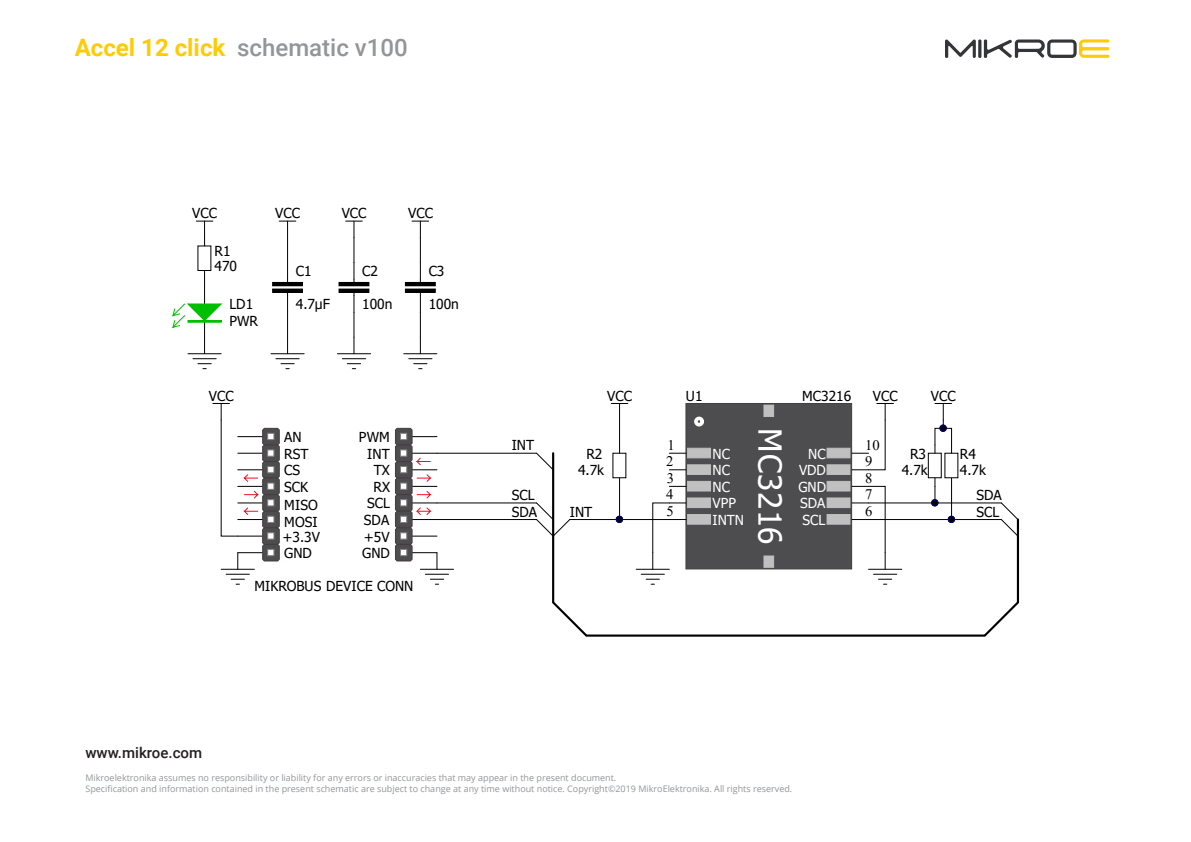
<style>
.page{position:relative;width:1191px;height:842px;background:#fff}
.page>*{position:absolute;margin:0;border:0;box-sizing:border-box;transform-origin:0 0}
.t1{font:31.7px "Tahoma";letter-spacing:.025em;color:#fff}
.t2{font:500 24px "Roboto";color:#939598}
.t3{font:500 15px "Roboto";color:#231f20}
.t4{font:14.6px "Times New Roman";color:#000}
.t5{font:13.8px/16.6px "Tahoma";color:#000}
.t6{font:13.8px "Tahoma";color:#fff}
.t7{font:9px/10.8px "Open Sans";color:#939598}
.s1{font-weight:700;color:#ffcb05}
</style>
<div class="page">
<svg style="left:945px;top:39px;width:164px;height:19px"></svg>
<hr style="left:420px;top:569px;width:33px;height:1px;background:#000">
<svg style="left:395px;top:428px;width:53px;height:157px"></svg>
<svg style="left:196px;top:221px;width:17px;height:25px"></svg>
<svg style="left:213px;top:403px;width:66px;height:182px"></svg>
<div style="left:686px;top:403px;width:165px;height:166px;background:#4d4d4f;border:1px solid #443c3e"></div>
<div style="left:687px;top:448px;width:23px;height:10px;background:#c0c0c0"></div>
<div style="left:827px;top:448px;width:23px;height:10px;background:#c0c0c0"></div>
<div style="left:764px;top:405px;width:9px;height:11px;background:#c0c0c0"></div>
<div style="left:694px;top:417px;width:10px;height:9px;border:4px solid #fff;border-radius:50%"></div>
<svg style="left:552px;top:451px;width:468px;height:186px"></svg>
<hr style="left:636px;top:569px;width:33px;height:1px;background:#000">
<svg style="left:641px;top:502px;width:45px;height:83px"></svg>
<hr style="left:570px;top:519px;width:99px;height:1px;background:#000">
<hr style="left:619px;top:486px;width:1px;height:33px;background:#000">
<svg style="left:616px;top:516px;width:6px;height:6px"></svg>
<svg style="left:611px;top:403px;width:17px;height:50px"></svg>
<hr style="left:868px;top:519px;width:133px;height:1px;background:#000">
<hr style="left:868px;top:503px;width:133px;height:1px;background:#000">
<svg style="left:1000px;top:502px;width:19px;height:35px"></svg>
<hr style="left:868px;top:569px;width:33px;height:1px;background:#000">
<svg style="left:852px;top:486px;width:44px;height:99px"></svg>
<svg style="left:852px;top:403px;width:41px;height:67px"></svg>
<hr style="left:437px;top:519px;width:99px;height:1px;background:#000">
<hr style="left:437px;top:503px;width:99px;height:1px;background:#000">
<svg style="left:535px;top:502px;width:36px;height:35px"></svg>
<div style="left:928px;top:453px;width:13px;height:25px;border:1px solid #000"></div>
<svg style="left:934px;top:478px;width:1px;height:22px"></svg>
<svg style="left:931px;top:500px;width:7px;height:6px"></svg>
<hr style="left:951px;top:486px;width:1px;height:33px;background:#000">
<svg style="left:948px;top:516px;width:6px;height:6px"></svg>
<svg style="left:934px;top:403px;width:18px;height:50px"></svg>
<svg style="left:171px;top:271px;width:51px;height:98px"></svg>
<div style="left:272px;top:289px;width:30px;height:3px;border:1px solid #000"></div>
<div style="left:272px;top:282px;width:30px;height:4px;border:1px solid #000"></div>
<hr style="left:271px;top:353px;width:33px;height:1px;background:#000">
<svg style="left:279px;top:221px;width:17px;height:61px"></svg>
<svg style="left:276px;top:292px;width:23px;height:77px"></svg>
<div style="left:339px;top:289px;width:30px;height:3px;border:1px solid #000"></div>
<div style="left:339px;top:282px;width:30px;height:4px;border:1px solid #000"></div>
<hr style="left:337px;top:353px;width:33px;height:1px;background:#000">
<svg style="left:346px;top:221px;width:16px;height:61px"></svg>
<svg style="left:342px;top:292px;width:23px;height:77px"></svg>
<div style="left:405px;top:289px;width:30px;height:3px;border:1px solid #000"></div>
<div style="left:405px;top:282px;width:30px;height:4px;border:1px solid #000"></div>
<hr style="left:404px;top:353px;width:33px;height:1px;background:#000">
<svg style="left:412px;top:221px;width:17px;height:61px"></svg>
<svg style="left:409px;top:292px;width:23px;height:77px"></svg>
<hr style="left:437px;top:453px;width:99px;height:1px;background:#000">
<svg style="left:535px;top:452px;width:19px;height:19px"></svg>
<h2 class="t2" style="left:75px;top:31px;width:334px"><span class="s1">Accel 12 click</span> schematic v100</h2>
<h3 class="t5" style="left:192px;top:206px;width:26px">VCC</h3>
<h3 class="t5" style="left:214px;top:245px;width:24px;line-height:14.9px">R1<br>470</h3>
<h3 class="t5" style="left:229px;top:297px;width:30px">LD1<br>PWR</h3>
<h3 class="t5" style="left:275px;top:206px;width:26px">VCC</h3>
<h3 class="t5" style="left:342px;top:206px;width:26px">VCC</h3>
<h3 class="t5" style="left:408px;top:206px;width:26px">VCC</h3>
<h3 class="t5" style="left:296px;top:264px;width:17px">C1</h3>
<h3 class="t5" style="left:296px;top:297px;width:36px">4.7µF</h3>
<h3 class="t5" style="left:362px;top:264px;width:17px">C2</h3>
<h3 class="t5" style="left:362px;top:297px;width:32px">100n</h3>
<h3 class="t5" style="left:429px;top:264px;width:17px">C3</h3>
<h3 class="t5" style="left:429px;top:297px;width:32px">100n</h3>
<h3 class="t5" style="left:209px;top:388px;width:26px">VCC</h3>
<h3 class="t5" style="left:284px;top:430px;width:26px">AN<br>RST<br>CS<br>SCK</h3>
<h3 class="t5" style="left:284px;top:514px;width:35px">MOSI</h3>
<h3 class="t5" style="left:359px;top:430px;width:32px;text-align:center">PWM<br>INT</h3>
<h3 class="t5" style="left:373px;top:479px;width:18px">RX</h3>
<h3 class="t5" style="left:374px;top:463px;width:18px">TX</h3>
<h3 class="t5" style="left:362px;top:496px;width:29px;text-align:center">SCL<br>SDA +5V<br>GND</h3>
<h3 class="t5" style="left:254px;top:579px;width:160px">MIKROBUS DEVICE CONN</h3>
<h3 class="t5" style="left:284px;top:497px;width:35px">MISO</h3>
<h3 class="t5" style="left:282px;top:529px;width:39px">+3.3V<br>GND</h3>
<h3 class="t5" style="left:686px;top:388px;width:18px">U1</h3>
<h3 class="t5" style="left:802px;top:388px;width:51px">MC3216</h3>
<h3 class="t5" style="left:607px;top:388px;width:26px">VCC</h3>
<h3 class="t5" style="left:873px;top:388px;width:26px">VCC</h3>
<h3 class="t5" style="left:931px;top:388px;width:26px">VCC</h3>
<h1 class="t1" style="left:791px;top:428px;width:118px;rotate:90deg">MC3216</h1>
<h3 class="t4" style="left:667px;top:434px;width:9px">1</h3>
<h3 class="t4" style="left:865px;top:434px;width:16px">10</h3>
<h3 class="t5" style="left:511px;top:438px;width:24px">INT</h3>
<h3 class="t5" style="left:578px;top:446px;width:28px;text-align:center">R2<br>4.7k</h3>
<h3 class="t5" style="left:901px;top:446px;width:28px;text-align:center">R3<br>4.7k</h3>
<h3 class="t5" style="left:960px;top:446px;width:28px">R4<br>4.7k</h3>
<h3 class="t6" style="left:712px;top:444px;width:19px">NC</h3>
<h3 class="t6" style="left:808px;top:444px;width:19px">NC</h3>
<h3 class="t4" style="left:666px;top:451px;width:9px">2</h3>
<h3 class="t4" style="left:865px;top:451px;width:9px">9</h3>
<h3 class="t6" style="left:712px;top:461px;width:19px">NC</h3>
<h3 class="t6" style="left:799px;top:461px;width:28px">VDD</h3>
<h3 class="t4" style="left:667px;top:468px;width:9px">3</h3>
<h3 class="t4" style="left:865px;top:468px;width:9px">8</h3>
<h3 class="t6" style="left:712px;top:478px;width:19px">NC</h3>
<h3 class="t6" style="left:798px;top:478px;width:29px">GND</h3>
<h3 class="t4" style="left:666px;top:484px;width:9px">4</h3>
<h3 class="t4" style="left:865px;top:484px;width:9px">7</h3>
<h3 class="t5" style="left:511px;top:488px;width:24px">SCL</h3>
<h3 class="t5" style="left:976px;top:488px;width:27px">SDA</h3>
<h3 class="t6" style="left:800px;top:494px;width:27px">SDA</h3>
<h3 class="t6" style="left:712px;top:494px;width:25px">VPP</h3>
<h3 class="t4" style="left:865px;top:501px;width:9px">6</h3>
<h3 class="t4" style="left:666px;top:501px;width:9px">5</h3>
<h3 class="t5" style="left:511px;top:504px;width:27px">SDA</h3>
<h3 class="t5" style="left:570px;top:504px;width:24px">INT</h3>
<h3 class="t5" style="left:976px;top:504px;width:24px">SCL</h3>
<h3 class="t6" style="left:802px;top:511px;width:24px">SCL</h3>
<h3 class="t6" style="left:712px;top:511px;width:33px">INTN</h3>
<h3 class="t3" style="left:85px;top:742px;width:118px">www.mikroe.com</h3>
<p class="t7" style="left:85px;top:772px;width:708px">Mikroelektronika assumes no responsibility or liability for any errors or inaccuracies that may appear in the present document.<br>Specification and information contained in the present schematic are subject to change at any time without notice. Copyright©2019 MikroElektronika. All rights reserved.</p>
</div>
